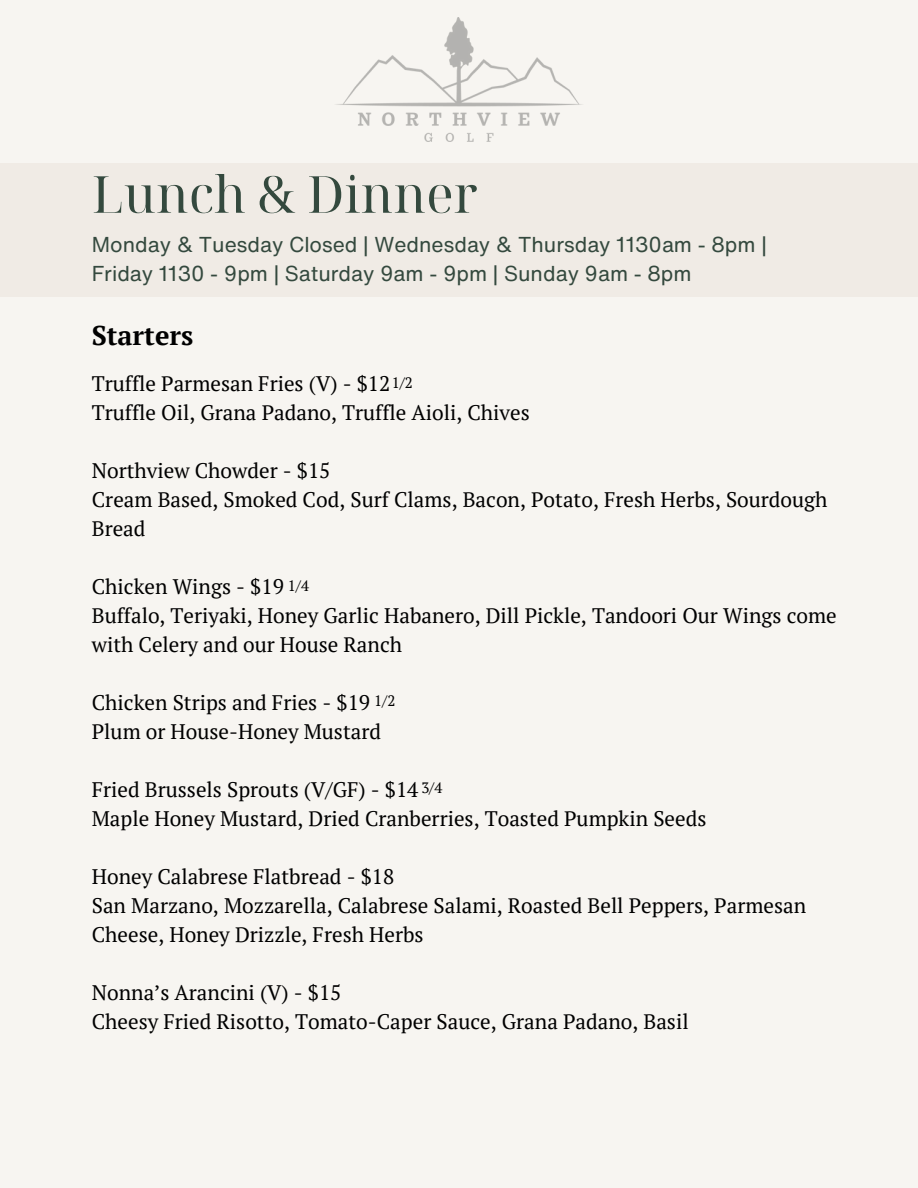
<style>
.page{position:relative;width:918px;height:1188px;background:#f7f5f1}
.page>*{position:absolute;margin:0;border:0;box-sizing:border-box;transform-origin:0 0}
.t1{font:51px "Noto Serif Display";color:#34493e}
.t2{font:700 27px "PT Serif";color:#000}
.t3{font:21px/29px "PT Serif";color:#000}
.t4{font:21px/29.2px "Helvetica Now Text";color:#34493e}
.t5{font:15px "PT Serif";color:#000}
</style>
<div class="page">
<div style="left:0;top:164px;width:918px;height:133px;background:#f0ebe5"></div>
<img style="left:336px;top:18px;width:246px;height:123px">
<p class="t1" style="left:92px;top:158px;width:387px">Lunch &amp; Dinner</p>
<p class="t4" style="left:92px;top:230px;width:677px">Monday &amp; Tuesday Closed | Wednesday &amp; Thursday 1130am - 8pm |<br>Friday 1130 - 9pm | Saturday 9am - 9pm | Sunday 9am - 8pm</p>
<p class="t2" style="left:92px;top:317px;width:103px">Starters</p>
<h2 class="t3" style="left:92px;top:368px;width:440px">Truffle Parmesan Fries (V) - $12<br>Truffle Oil, Grana Padano, Truffle Aioli, Chives</h2>
<h1 class="t3" style="left:92px;top:455px;width:737px">Northview Chowder - $15<br>Cream Based, Smoked Cod, Surf Clams, Bacon, Potato, Fresh Herbs, Sourdough<br>Bread</h1>
<h2 class="t5" style="left:392px;top:372px;width:23px">1/2</h2>
<h2 class="t3" style="left:92px;top:571px;width:747px">Chicken Wings - $19<br>Buffalo, Teriyaki, Honey Garlic Habanero, Dill Pickle, Tandoori Our Wings come with Celery and our House Ranch</h2>
<h2 class="t3" style="left:92px;top:687px;width:291px">Chicken Strips and Fries - $19<br>Plum or House-Honey Mustard</h2>
<h2 class="t3" style="left:92px;top:774px;width:616px">Fried Brussels Sprouts (V/GF) - $14<br>Maple Honey Mustard, Dried Cranberries, Toasted Pumpkin Seeds</h2>
<h2 class="t3" style="left:92px;top:861px;width:716px">Honey Calabrese Flatbread - $18<br>San Marzano, Mozzarella, Calabrese Salami, Roasted Bell Peppers, Parmesan<br>Cheese, Honey Drizzle, Fresh Herbs</h2>
<h2 class="t3" style="left:92px;top:977px;width:598px">Nonna’s Arancini (V) - $15<br>Cheesy Fried Risotto, Tomato-Caper Sauce, Grana Padano, Basil</h2>
<p class="t5" style="left:288px;top:575px;width:23px">1/4</p>
<p class="t5" style="left:374px;top:690px;width:23px">1/2</p>
<h2 class="t5" style="left:421px;top:778px;width:23px">3/4</h2>
</div>
